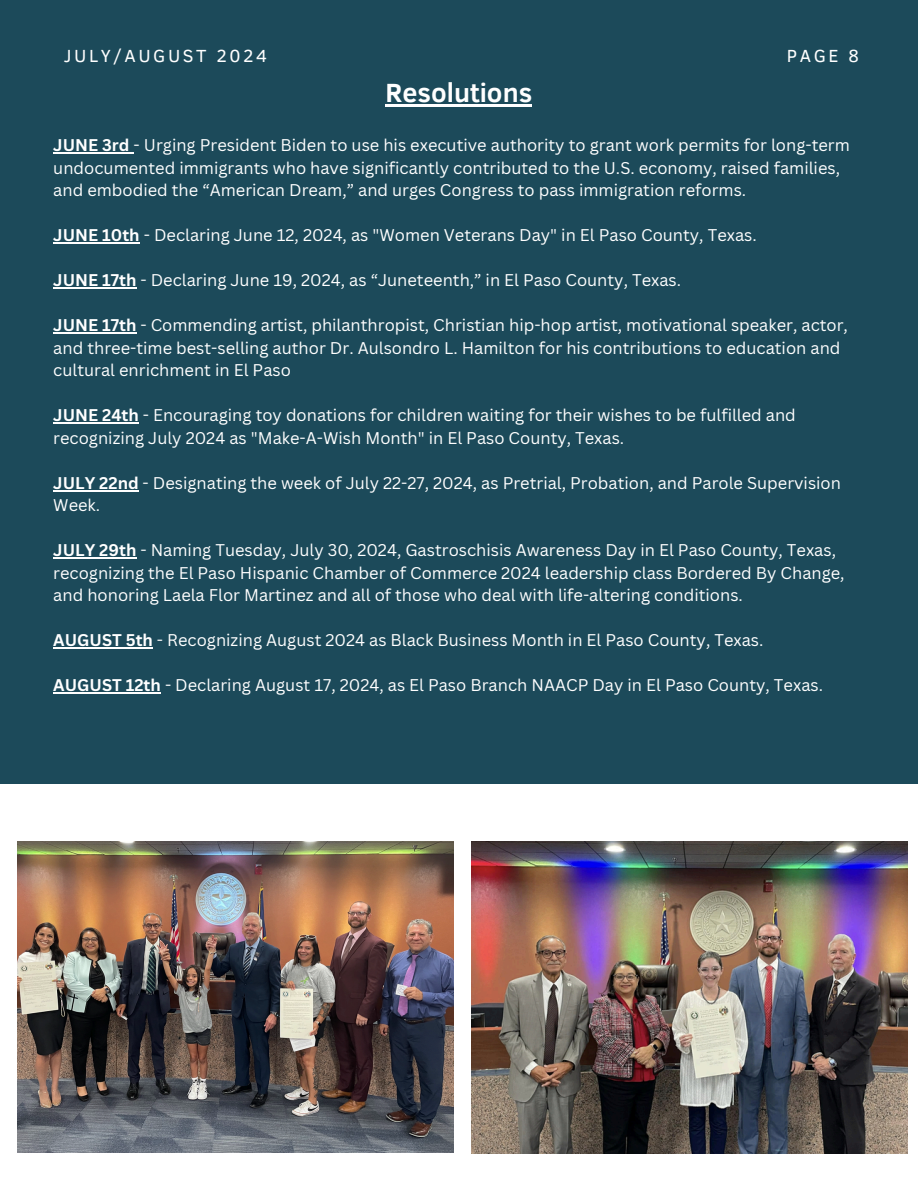
<style>
.page{position:relative;width:918px;height:1188px;background:#fff}
.page>*{position:absolute;margin:0;border:0;box-sizing:border-box;transform-origin:0 0}
.t1{font:700 27px "Clear Sans";color:#fff}
.t2{font:18px "Clear Sans";letter-spacing:.14em;color:#fff}
.t3{font:16.5px/22.5px "Canva Sans";color:#fff}
.s1{font-weight:700}
</style>
<div class="page">
<img style="left:17px;top:842px;width:437px;height:311px">
<img style="left:471px;top:842px;width:437px;height:311px">
<div style="left:0;top:0;width:918px;height:784px;background:#1c4a5a"></div>
<h2 class="t2" style="left:64px;top:43px;width:205px">JULY/AUGUST 2024</h2>
<h2 class="t2" style="left:787px;top:43px;width:73px">PAGE 8</h2>
<h1 class="t1" style="left:386px;top:73px;width:148px">Resolutions</h1>
<p class="t3" style="left:53px;top:134px;width:798px"><span class="s1">JUNE 3rd</span> - Urging President Biden to use his executive authority to grant work permits for long-term undocumented immigrants who have significantly contributed to the U.S. economy, raised families, and embodied the “American Dream,” and urges Congress to pass immigration reforms.</p>
<p class="t3" style="left:53px;top:224px;width:705px"><span class="s1">JUNE 10th</span> - Declaring June 12, 2024, as "Women Veterans Day" in El Paso County, Texas.</p>
<p class="t3" style="left:53px;top:269px;width:629px"><span class="s1">JUNE 17th</span> - Declaring June 19, 2024, as “Juneteenth,” in El Paso County, Texas.</p>
<p class="t3" style="left:53px;top:314px;width:796px"><span class="s1">JUNE 17th</span> - Commending artist, philanthropist, Christian hip-hop artist, motivational speaker, actor, and three-time best-selling author Dr. Aulsondro L. Hamilton for his contributions to education and cultural enrichment in El Paso</p>
<p class="t3" style="left:53px;top:404px;width:744px"><span class="s1">JUNE 24th</span> - Encouraging toy donations for children waiting for their wishes to be fulfilled and recognizing July 2024 as "Make-A-Wish Month" in El Paso County, Texas.</p>
<p class="t3" style="left:53px;top:471px;width:789px"><span class="s1">JULY 22nd</span> - Designating the week of July 22-27, 2024, as Pretrial, Probation, and Parole Supervision<br>Week.</p>
<p class="t3" style="left:53px;top:539px;width:793px"><span class="s1">JULY 29th</span> - Naming Tuesday, July 30, 2024, Gastroschisis Awareness Day in El Paso County, Texas, recognizing the El Paso Hispanic Chamber of Commerce 2024 leadership class Bordered By Change, and honoring Laela Flor Martinez and all of those who deal with life-altering conditions.</p>
<p class="t3" style="left:53px;top:629px;width:712px"><span class="s1">AUGUST 5th</span> - Recognizing August 2024 as Black Business Month in El Paso County, Texas.</p>
<p class="t3" style="left:53px;top:674px;width:771px"><span class="s1">AUGUST 12th</span> - Declaring August 17, 2024, as El Paso Branch NAACP Day in El Paso County, Texas.</p>
</div>
